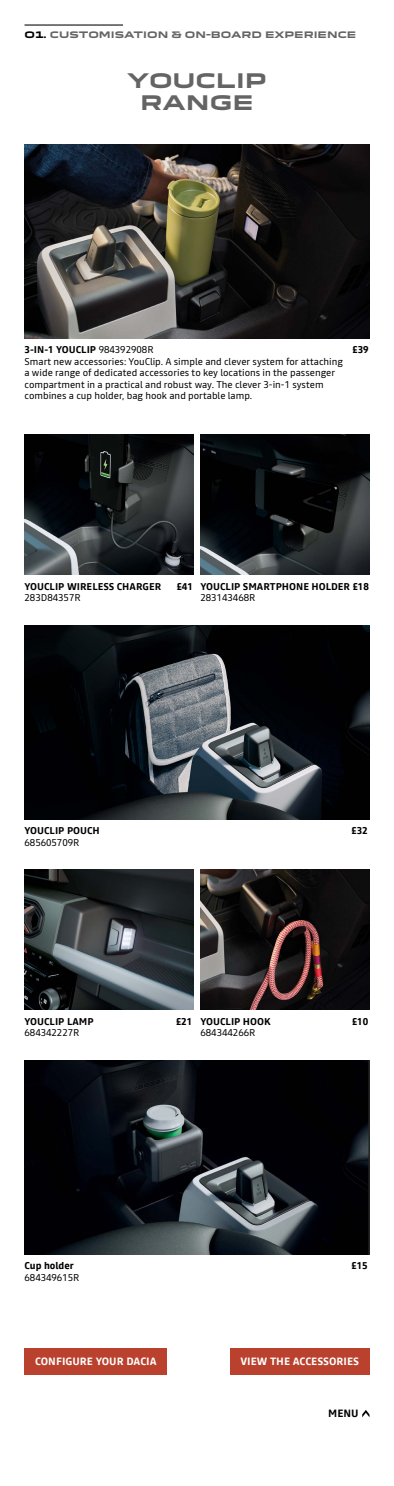
<style>
.page{position:relative;width:394px;height:1486px;background:#fff}
.page>*{position:absolute;margin:0;border:0;box-sizing:border-box;transform-origin:0 0}
.t1{font:700 19.6px/21.3px "Dacia Block Extended";color:#646464;text-align:center}
.t2{font:700 10.5px "Read";color:#fff}
.t3{font:700 10.5px "Read";color:#000}
.t4{font:9.8px/11.5px "Read";color:#000}
.t5{font:700 9.8px "Read";color:#000}
.t6{font:700 8.75px "Dacia Block Extended";color:#646464}
.s1{color:#000}
.s2{font-weight:400}
</style>
<div class="page">
<img style="left:24px;top:435px;width:169px;height:140px">
<img style="left:200px;top:435px;width:169px;height:140px">
<img style="left:25px;top:144px;width:344px;height:194px">
<img style="left:24px;top:625px;width:345px;height:194px">
<img style="left:24px;top:1060px;width:345px;height:193px">
<img style="left:24px;top:869px;width:169px;height:140px">
<img style="left:200px;top:869px;width:169px;height:140px">
<hr style="left:24px;top:24px;width:99px;height:2px;background:#000">
<div style="left:24px;top:1348px;width:143px;height:26px;background:#b9412d"></div>
<div style="left:230px;top:1348px;width:139px;height:26px;background:#b9412d"></div>
<svg style="left:362px;top:1410px;width:7px;height:7px"></svg>
<p class="t6" style="left:24px;top:30px;width:333px"><span class="s1">O1.</span> CUSTOMISATION &amp; ON-BOARD EXPERIENCE</p>
<h1 class="t1" style="left:127px;top:71px;width:141px">YOUCLIP<br>RANGE</h1>
<p class="t5" style="left:24px;top:343px;width:131px">3-IN-1 YOUCLIP <span class="s2">984392908R</span></p>
<p class="t5" style="left:352px;top:343px;width:18px">£39</p>
<p class="t4" style="left:24px;top:355px;width:320px">Smart new accessories: YouClip. A simple and clever system for attaching a wide range of dedicated accessories to key locations in the passenger compartment in a practical and robust way. The clever 3-in-1 system combines a cup holder, bag hook and portable lamp.</p>
<p class="t5" style="left:24px;top:579px;width:138px">YOUCLIP WIRELESS CHARGER</p>
<p class="t5" style="left:177px;top:579px;width:18px">£41</p>
<p class="t4" style="left:24px;top:592px;width:58px">283D84357R</p>
<p class="t5" style="left:200px;top:579px;width:170px">YOUCLIP SMARTPHONE HOLDER £18</p>
<p class="t4" style="left:200px;top:592px;width:57px">283143468R</p>
<p class="t5" style="left:24px;top:823px;width:77px">YOUCLIP POUCH</p>
<p class="t5" style="left:351px;top:823px;width:18px">£32</p>
<p class="t4" style="left:24px;top:836px;width:57px">685605709R</p>
<p class="t5" style="left:24px;top:1014px;width:71px">YOUCLIP LAMP</p>
<p class="t5" style="left:176px;top:1014px;width:18px">£21</p>
<p class="t4" style="left:24px;top:1027px;width:57px">684342227R</p>
<p class="t5" style="left:200px;top:1014px;width:72px">YOUCLIP HOOK</p>
<p class="t5" style="left:352px;top:1014px;width:18px">£10</p>
<p class="t4" style="left:200px;top:1027px;width:57px">684344266R</p>
<p class="t5" style="left:24px;top:1258px;width:51px">Cup holder</p>
<p class="t5" style="left:351px;top:1258px;width:18px">£15</p>
<p class="t4" style="left:24px;top:1271px;width:57px">684349615R</p>
<p class="t2" style="left:35px;top:1354px;width:123px">CONFIGURE YOUR DACIA</p>
<p class="t2" style="left:240px;top:1354px;width:120px">VIEW THE ACCESSORIES</p>
<p class="t3" style="left:328px;top:1405px;width:32px">MENU</p>
</div>
